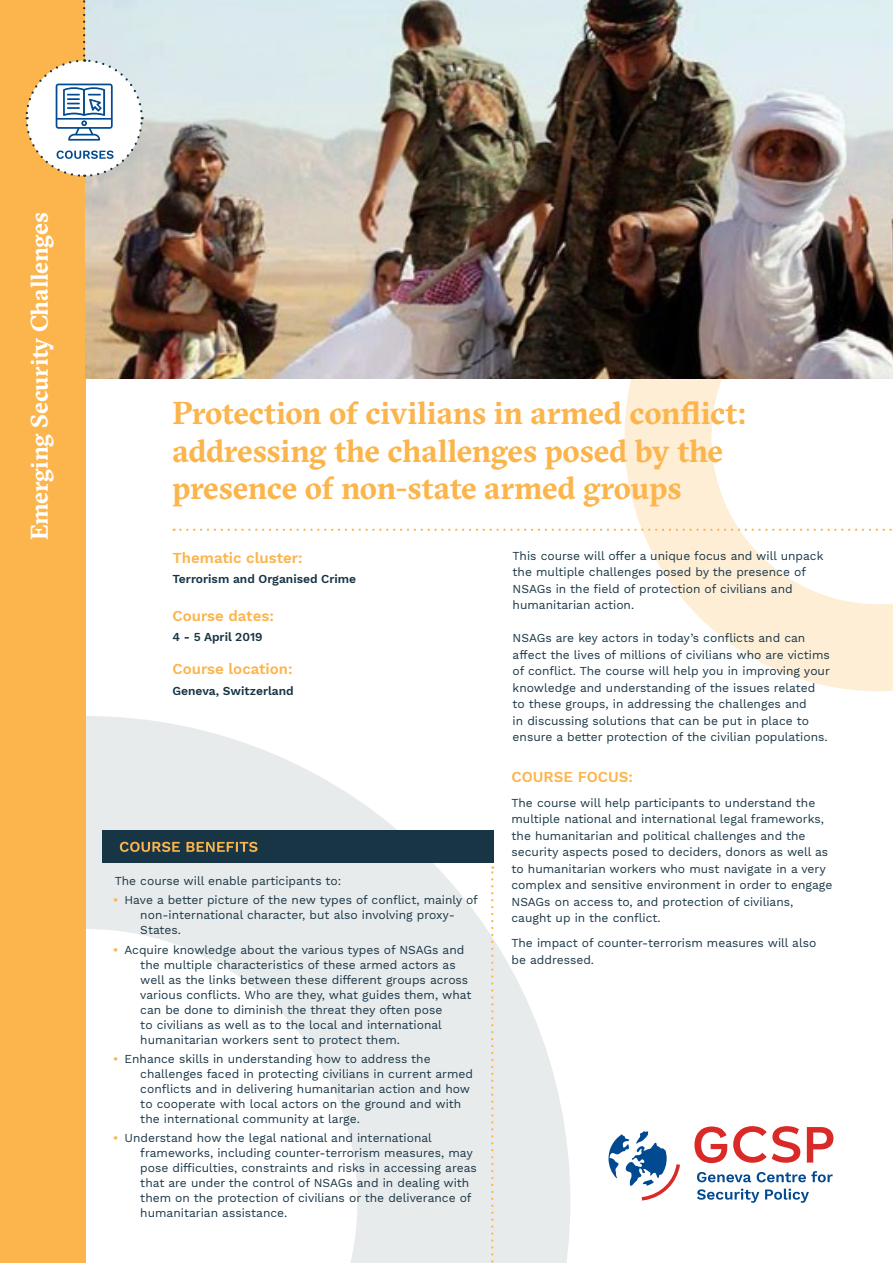
<style>
.page{position:relative;width:893px;height:1263px;background:#fff}
.page>*{position:absolute;margin:0;border:0;box-sizing:border-box;transform-origin:0 0}
.Main_heading{font:700 31.5px/37.5px "GT Sectra";letter-spacing:-.005em;color:#fcb54c}
.t1{font:700 24px "GT Sectra";letter-spacing:-.005em;color:#fff}
.Sub-heads_yellow{font:600 15px "Work Sans";color:#fcb54c}
.Bullets{font:12px/15px "Work Sans";color:#183545}
.Body_copy{font:12px/16.5px "Work Sans";color:#183545}
.t2{font:600 12px "Work Sans";color:#183545}
.s1{font-weight:600;color:#fcb54c}
</style>
<div class="page">
<svg style="left:85px;top:716px;width:485px;height:547px"></svg>
<svg style="left:624px;top:378px;width:269px;height:313px"></svg>
<svg style="left:491px;top:866px;width:2px;height:397px"></svg>
<div style="left:102px;top:830px;width:392px;height:33px;background:#183545"></div>
<svg style="left:120px;top:842px;width:137px;height:10px"></svg>
<div style="left:0;top:0;width:85px;height:1263px;background:#fcb54c"></div>
<svg style="left:608px;top:1131px;width:72px;height:69px"></svg>
<svg style="left:694px;top:1126px;width:33px;height:37px"></svg>
<svg style="left:733px;top:1126px;width:67px;height:37px"></svg>
<svg style="left:807px;top:1127px;width:26px;height:35px"></svg>
<svg style="left:697px;top:1172px;width:54px;height:10px"></svg>
<svg style="left:757px;top:1171px;width:76px;height:11px"></svg>
<svg style="left:697px;top:1188px;width:62px;height:15px"></svg>
<svg style="left:765px;top:1188px;width:44px;height:15px"></svg>
<img style="left:85px;top:0;width:808px;height:378px">
<svg style="left:174px;top:529px;width:719px;height:2px"></svg>
<svg style="left:25px;top:0;width:119px;height:178px"></svg>
<p class="t1" style="left:25px;top:540px;width:329px;rotate:-90deg">Emerging Security Challenges</p>
<p class="Main_heading" style="left:173px;top:395px;width:575px">Protection of civilians in armed conflict: addressing the challenges posed by the presence of non-state armed groups</p>
<p class="Sub-heads_yellow" style="left:173px;top:549px;width:132px">Thematic cluster:</p>
<p class="t2" style="left:173px;top:572px;width:185px">Terrorism and Organised Crime</p>
<p class="Sub-heads_yellow" style="left:173px;top:607px;width:103px">Course dates:</p>
<p class="t2" style="left:173px;top:630px;width:92px">4 - 5 April 2019</p>
<p class="Sub-heads_yellow" style="left:173px;top:660px;width:122px">Course location:</p>
<p class="t2" style="left:173px;top:684px;width:123px">Geneva, Switzerland</p>
<p class="Body_copy" style="left:115px;top:873px;width:228px">The course will enable participants to:</p>
<p class="Bullets" style="left:140px;top:893px;width:339px;text-indent:-27px"><span class="s1">•</span> Have a better picture of the new types of conflict, mainly of non-international character, but also involving proxy-<br>States.</p>
<p class="Bullets" style="left:140px;top:942px;width:333px;text-indent:-27px"><span class="s1">•</span> Acquire knowledge about the various types of NSAGs and the multiple characteristics of these armed actors as well as the links between these different groups across various conflicts. Who are they, what guides them, what can be done to diminish the threat they often pose<br>to civilians as well as to the local and international humanitarian workers sent to protect them.</p>
<p class="Bullets" style="left:140px;top:1052px;width:334px;text-indent:-27px"><span class="s1">•</span> Enhance skills in understanding how to address the challenges faced in protecting civilians in current armed conflicts and in delivering humanitarian action and how to cooperate with local actors on the ground and with the international community at large.</p>
<p class="Bullets" style="left:140px;top:1131px;width:338px;text-indent:-27px"><span class="s1">•</span> Understand how the legal national and international frameworks, including counter-terrorism measures, may pose difficulties, constraints and risks in accessing areas that are under the control of NSAGs and in dealing with them on the protection of civilians or the deliverance of humanitarian assistance.</p>
<p class="Body_copy" style="left:513px;top:548px;width:312px">This course will offer a unique focus and will unpack the multiple challenges posed by the presence of NSAGs in the field of protection of civilians and humanitarian action.</p>
<p class="Body_copy" style="left:513px;top:630px;width:319px">NSAGs are key actors in today’s conflicts and can affect the lives of millions of civilians who are victims of conflict. The course will help you in improving your knowledge and understanding of the issues related to these groups, in addressing the challenges and<br>in discussing solutions that can be put in place to ensure a better protection of the civilian populations.</p>
<p class="Sub-heads_yellow" style="left:512px;top:768px;width:123px">COURSE FOCUS:</p>
<p class="Bullets" style="left:512px;top:795px;width:322px;line-height:16.5px">The course will help participants to understand the multiple national and international legal frameworks, the humanitarian and political challenges and the security aspects posed to deciders, donors as well as to humanitarian workers who must navigate in a very complex and sensitive environment in order to engage NSAGs on access to, and protection of civilians, caught up in the conflict.</p>
<p class="Bullets" style="left:512px;top:935px;width:306px;line-height:16.5px">The impact of counter-terrorism measures will also be addressed.</p>
</div>
